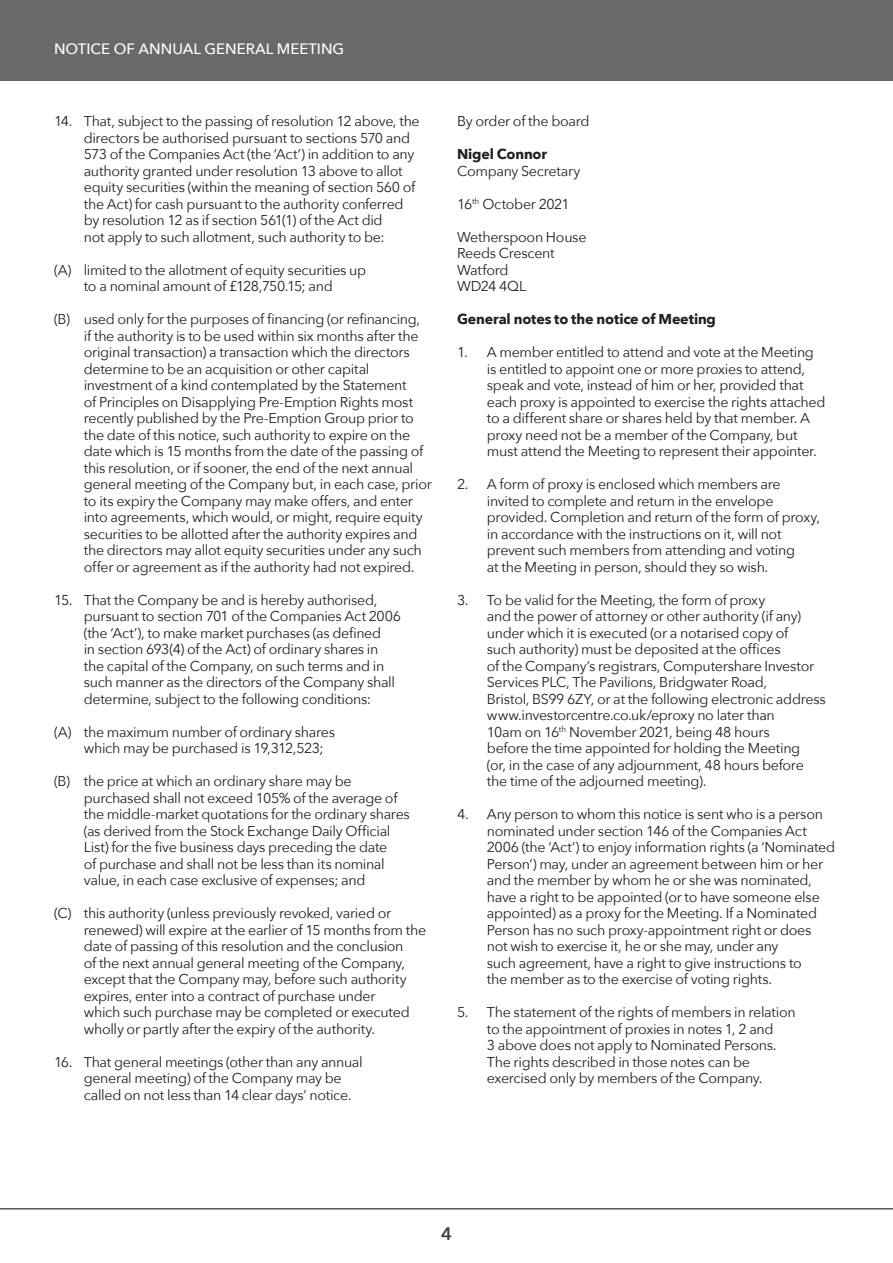
<style>
.page{position:relative;width:893px;height:1263px;background:#fff}
.page>*{position:absolute;margin:0;border:0;box-sizing:border-box;transform-origin:0 0}
.t1{font:600 18px "Avenir Next";color:#3e3e3f}
.t2{font:500 15px "Avenir Next";color:#fff}
.t3{font:14.25px/16.5px "Avenir Next";letter-spacing:-.025em;color:#231f20}
.t4{font:700 14.25px "Avenir Next";letter-spacing:-.01em;color:#231f20}
</style>
<div class="page">
<hr style="left:0;top:1208px;width:893px;height:1px;background:#57585a">
<div style="left:0;top:0;width:893px;height:81px;background:#69696c"></div>
<p class="t2" style="left:54px;top:36px;width:292px">NOTICE OF ANNUAL GENERAL MEETING</p>
<p class="t3" style="left:84px;top:112px;width:337px;text-indent:-30px">14. That, subject to the passing of resolution 12 above, the directors be authorised pursuant to sections 570 and 573 of the Companies Act (the ‘Act’) in addition to any authority granted under resolution 13 above to allot equity securities (within the meaning of section 560 of the Act) for cash pursuant to the authority conferred by resolution 12 as if section 561(1) of the Act did<br>not apply to such allotment, such authority to be:</p>
<p class="t3" style="left:54px;top:261px;width:314px;text-align:center">(A) limited to the allotment of equity securities up to a nominal amount of £128,750.15; and</p>
<p class="t3" style="left:84px;top:310px;width:350px;text-indent:-30px">(B) used only for the purposes of financing (or refinancing,<br>if the authority is to be used within six months after the original transaction) a transaction which the directors determine to be an acquisition or other capital investment of a kind contemplated by the Statement<br>of Principles on Disapplying Pre-Emption Rights most recently published by the Pre-Emption Group prior to the date of this notice, such authority to expire on the date which is 15 months from the date of the passing of this resolution, or if sooner, the end of the next annual general meeting of the Company but, in each case, prior to its expiry the Company may make offers, and enter into agreements, which would, or might, require equity securities to be allotted after the authority expires and the directors may allot equity securities under any such offer or agreement as if the authority had not expired.</p>
<p class="t3" style="left:84px;top:591px;width:319px;text-indent:-30px">15. That the Company be and is hereby authorised, pursuant to section 701 of the Companies Act 2006 (the ‘Act’), to make market purchases (as defined<br>in section 693(4) of the Act) of ordinary shares in the capital of the Company, on such terms and in such manner as the directors of the Company shall determine, subject to the following conditions:</p>
<p class="t3" style="left:84px;top:723px;width:253px;text-indent:-30px">(A) the maximum number of ordinary shares which may be purchased is 19,312,523;</p>
<p class="t3" style="left:84px;top:772px;width:328px;text-indent:-30px">(B) the price at which an ordinary share may be purchased shall not exceed 105% of the average of the middle-market quotations for the ordinary shares (as derived from the Stock Exchange Daily Official List) for the five business days preceding the date<br>of purchase and shall not be less than its nominal value, in each case exclusive of expenses; and</p>
<p class="t3" style="left:84px;top:904px;width:344px;text-indent:-30px">(C) this authority (unless previously revoked, varied or renewed) will expire at the earlier of 15 months from the date of passing of this resolution and the conclusion<br>of the next annual general meeting of the Company, except that the Company may, before such authority expires, enter into a contract of purchase under<br>which such purchase may be completed or executed wholly or partly after the expiry of the authority.</p>
<p class="t3" style="left:84px;top:1053px;width:280px;text-indent:-30px">16. That general meetings (other than any annual general meeting) of the Company may be called on not less than 14 clear days’ notice.</p>
<p class="t3" style="left:457px;top:112px;width:134px">By order of the board</p>
<p class="t4" style="left:457px;top:142px;width:91px">Nigel Connor</p>
<p class="t3" style="left:457px;top:162px;width:125px">Company Secretary</p>
<p class="t3" style="left:457px;top:195px;width:114px">16<sup>th</sup> October 2021</p>
<p class="t3" style="left:457px;top:228px;width:131px">Wetherspoon House<br>Reeds Crescent<br>Watford<br>WD24 4QL</p>
<p class="t4" style="left:457px;top:307px;width:260px">General notes to the notice of Meeting</p>
<p class="t3" style="left:487px;top:343px;width:340px;text-indent:-30px">1. A member entitled to attend and vote at the Meeting is entitled to appoint one or more proxies to attend, speak and vote, instead of him or her, provided that each proxy is appointed to exercise the rights attached to a different share or shares held by that member. A proxy need not be a member of the Company, but must attend the Meeting to represent their appointer.</p>
<p class="t3" style="left:487px;top:475px;width:335px;text-indent:-30px">2. A form of proxy is enclosed which members are invited to complete and return in the envelope provided. Completion and return of the form of proxy, in accordance with the instructions on it, will not prevent such members from attending and voting<br>at the Meeting in person, should they so wish.</p>
<p class="t3" style="left:487px;top:591px;width:340px;text-indent:-30px">3. To be valid for the Meeting, the form of proxy<br>and the power of attorney or other authority (if any) under which it is executed (or a notarised copy of<br>such authority) must be deposited at the offices<br>of the Company’s registrars, Computershare Investor Services PLC, The Pavilions, Bridgwater Road,<br>Bristol, BS99 6ZY, or at the following electronic address www.investorcentre.co.uk/eproxy no later than<br>10am on 16<sup>th</sup> November 2021, being 48 hours<br>before the time appointed for holding the Meeting<br>(or, in the case of any adjournment, 48 hours before the time of the adjourned meeting).</p>
<p class="t3" style="left:487px;top:805px;width:350px;text-indent:-30px">4. Any person to whom this notice is sent who is a person nominated under section 146 of the Companies Act 2006 (the ‘Act’) to enjoy information rights (a ‘Nominated Person’) may, under an agreement between him or her and the member by whom he or she was nominated, have a right to be appointed (or to have someone else appointed) as a proxy for the Meeting. If a Nominated Person has no such proxy-appointment right or does not wish to exercise it, he or she may, under any<br>such agreement, have a right to give instructions to<br>the member as to the exercise of voting rights.</p>
<p class="t3" style="left:487px;top:1003px;width:310px;text-indent:-30px">5. The statement of the rights of members in relation to the appointment of proxies in notes 1, 2 and<br>3 above does not apply to Nominated Persons.<br>The rights described in those notes can be exercised only by members of the Company.</p>
<p class="t1" style="left:441px;top:1218px;width:12px">4</p>
</div>
